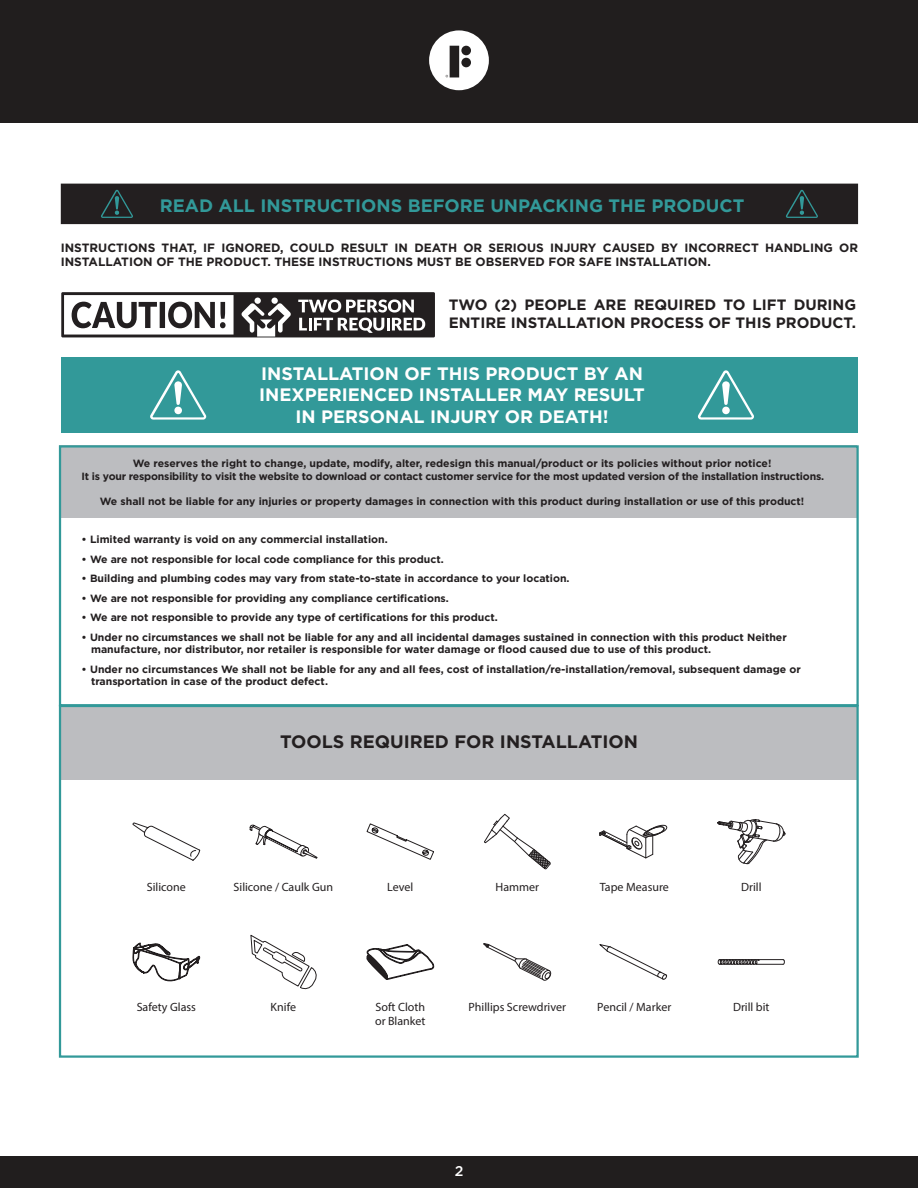
<style>
.page{position:relative;width:918px;height:1188px;background:#fff}
.page>*{position:absolute;margin:0;border:0;box-sizing:border-box;transform-origin:0 0}
.t1{font:700 18px/21.6px "Arson Pro";color:#fff;text-align:center}
.t2{font:700 18px "Arson Pro";color:#329999}
.t3{font:700 18px "Arson Pro";color:#231f20}
.t4{font:700 15px/18px "Arson Pro";color:#231f20}
.t5{font:500 14.1px "Arson Pro";color:#fff}
.t6{font:700 12px/14.4px "Arson Pro";color:#231f20}
.t7{font:12px/14.4px "Myriad Pro";color:#231f20}
.t8{font:700 10.5px/12.6px "Arson Pro";color:#231f20}
.t9{font:700 10.5px/12.6px "Arson Pro";letter-spacing:-.02em;color:#231f20;text-align:center}
</style>
<div class="page">
<div style="left:60px;top:445px;width:797px;height:72px;background:#bcbdc0"></div>
<div style="left:0;top:0;width:918px;height:123px;background:#211e1e"></div>
<div style="left:0;top:1156px;width:918px;height:32px;background:#211e1e"></div>
<div style="left:59px;top:445px;width:800px;height:261px;border:2px solid #329999"></div>
<div style="left:60px;top:708px;width:797px;height:72px;background:#bcbdc0"></div>
<div style="left:61px;top:357px;width:797px;height:76px;background:#329999"></div>
<div style="left:59px;top:705px;width:800px;height:353px;border:2px solid #329999"></div>
<div style="left:429px;top:30px;width:60px;height:60px;background:#fff;border-radius:50%"></div>
<svg style="left:446px;top:46px;width:25px;height:31px"></svg>
<div style="left:61px;top:292px;width:374px;height:45px;background:#231f20"></div>
<svg style="left:298px;top:299px;width:127px;height:34px"></svg>
<svg style="left:242px;top:298px;width:49px;height:39px"></svg>
<div style="left:271px;top:298px;width:7px;height:6px;background:#fff;border-radius:50%"></div>
<svg style="left:64px;top:295px;width:170px;height:40px"></svg>
<svg style="left:150px;top:370px;width:56px;height:50px"></svg>
<svg style="left:698px;top:370px;width:56px;height:50px"></svg>
<div style="left:61px;top:184px;width:797px;height:40px;background:#231f20"></div>
<svg style="left:101px;top:190px;width:32px;height:28px"></svg>
<svg style="left:786px;top:190px;width:32px;height:28px"></svg>
<svg style="left:599px;top:825px;width:69px;height:34px"></svg>
<svg style="left:599px;top:944px;width:68px;height:36px"></svg>
<svg style="left:366px;top:823px;width:68px;height:37px"></svg>
<svg style="left:366px;top:944px;width:68px;height:36px"></svg>
<svg style="left:484px;top:813px;width:67px;height:57px"></svg>
<svg style="left:483px;top:943px;width:68px;height:38px"></svg>
<svg style="left:717px;top:819px;width:69px;height:46px"></svg>
<svg style="left:717px;top:959px;width:68px;height:6px"></svg>
<svg style="left:132px;top:822px;width:69px;height:39px"></svg>
<svg style="left:132px;top:942px;width:68px;height:40px"></svg>
<svg style="left:249px;top:824px;width:69px;height:35px"></svg>
<svg style="left:250px;top:934px;width:67px;height:56px"></svg>
<h1 class="t2" style="left:160px;top:196px;width:586px">READ ALL INSTRUCTIONS BEFORE UNPACKING THE PRODUCT</h1>
<p class="t6" style="left:61px;top:240px;width:799px">INSTRUCTIONS THAT, IF IGNORED, COULD RESULT IN DEATH OR SERIOUS INJURY CAUSED BY INCORRECT HANDLING OR<br>INSTALLATION OF THE PRODUCT. THESE INSTRUCTIONS MUST BE OBSERVED FOR SAFE INSTALLATION.</p>
<h2 class="t4" style="left:449px;top:295px;width:409px">TWO (2) PEOPLE ARE REQUIRED TO LIFT DURING<br>ENTIRE INSTALLATION PROCESS OF THIS PRODUCT.</h2>
<h1 class="t1" style="left:259px;top:362px;width:387px">INSTALLATION OF THIS PRODUCT BY AN<br>INEXPERIENCED INSTALLER MAY RESULT<br>IN PERSONAL INJURY OR DEATH!</h1>
<p class="t9" style="left:81px;top:457px;width:744px">We reserves the right to change, update, modify, alter, redesign this manual/product or its policies without prior notice!<br>It is your responsibility to visit the website to download or contact customer service for the most updated version of the installation instructions.</p>
<p class="t8" style="left:100px;top:495px;width:706px">We shall not be liable for any injuries or property damages in connection with this product during installation or use of this product!</p>
<p class="t8" style="left:82px;top:533px;width:308px">• Limited warranty is void on any commercial installation.</p>
<p class="t8" style="left:82px;top:552px;width:364px">• We are not responsible for local code compliance for this product.</p>
<p class="t8" style="left:82px;top:572px;width:490px">• Building and plumbing codes may vary from state-to-state in accordance to your location.</p>
<p class="t8" style="left:82px;top:591px;width:369px">• We are not responsible for providing any compliance certifications.</p>
<p class="t8" style="left:82px;top:611px;width:418px">• We are not responsible to provide any type of certifications for this product.</p>
<p class="t8" style="left:91px;top:630px;width:697px;text-indent:-9px">• Under no circumstances we shall not be liable for any and all incidental damages sustained in connection with this product Neither manufacture, nor distributor, nor retailer is responsible for water damage or flood caused due to use of this product.</p>
<p class="t8" style="left:91px;top:662px;width:711px;text-indent:-9px">• Under no circumstances We shall not be liable for any and all fees, cost of installation/re-installation/removal, subsequent damage or transportation in case of the product defect.</p>
<h1 class="t3" style="left:280px;top:731px;width:359px">TOOLS REQUIRED FOR INSTALLATION</h1>
<p class="t7" style="left:147px;top:879px;width:40px">Silicone</p>
<p class="t7" style="left:234px;top:879px;width:101px">Silicone / Caulk Gun</p>
<p class="t7" style="left:387px;top:879px;width:28px">Level</p>
<p class="t7" style="left:137px;top:999px;width:61px">Safety Glass</p>
<p class="t7" style="left:271px;top:999px;width:27px">Knife</p>
<p class="t7" style="left:375px;top:999px;width:52px">Soft Cloth or Blanket</p>
<p class="t7" style="left:496px;top:879px;width:45px">Hammer</p>
<p class="t7" style="left:600px;top:879px;width:71px">Tape Measure</p>
<p class="t7" style="left:469px;top:999px;width:99px">Phillips Screwdriver</p>
<p class="t7" style="left:597px;top:999px;width:76px">Pencil / Marker</p>
<h3 class="t5" style="left:455px;top:1163px;width:10px">2</h3>
<p class="t7" style="left:741px;top:879px;width:22px">Drill</p>
<p class="t7" style="left:733px;top:999px;width:38px">Drill bit</p>
</div>
